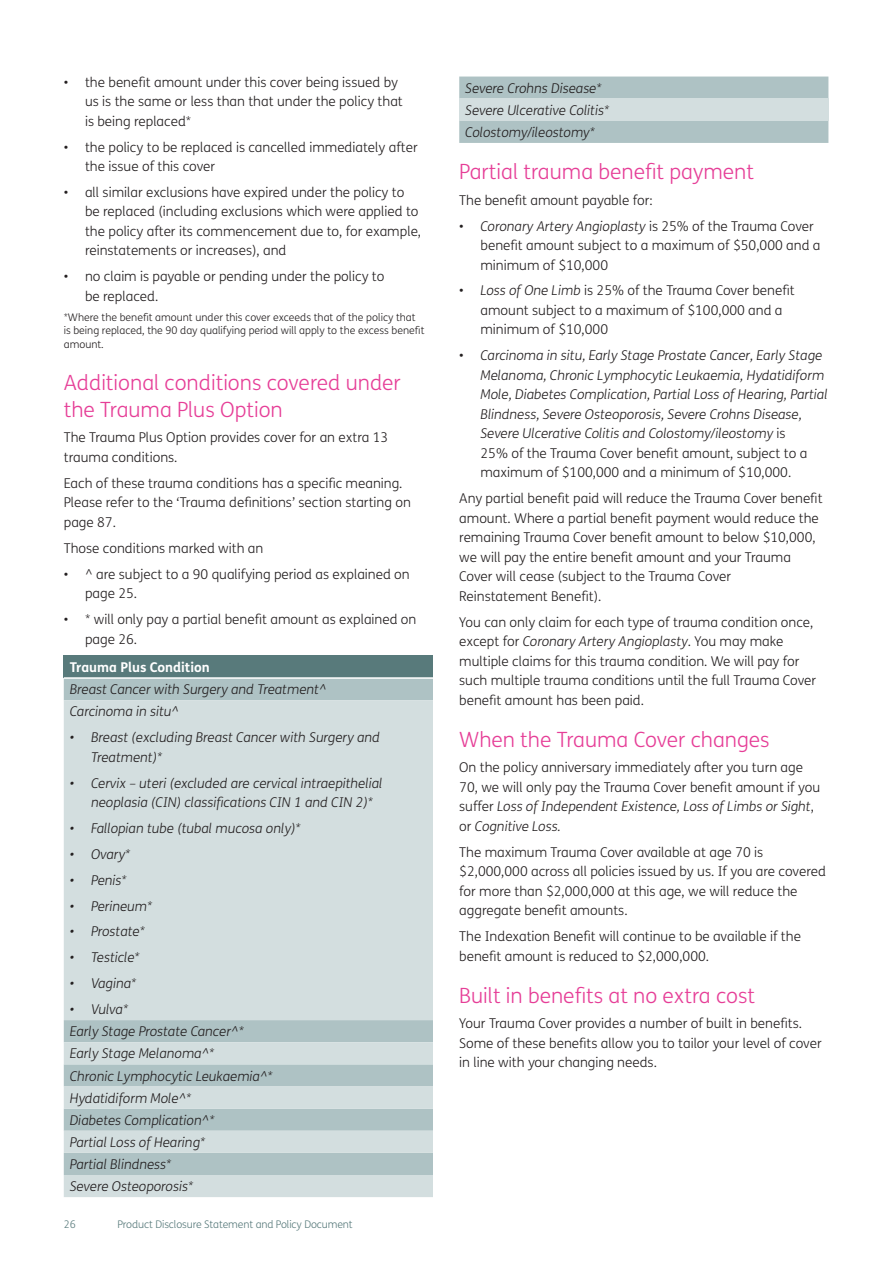
<style>
.page{position:relative;width:893px;height:1263px;background:#fff}
.page>*{position:absolute;margin:0;border:0;box-sizing:border-box;transform-origin:0 0}
.t1{font:300 21px/27px "FS Me";color:#e63e97}
.t2{font:300 13.5px/19.5px "FS Me";color:#231f20}
.t3{font:italic 300 13.5px/22.2px "FS Me";color:#231f20}
.t4{font:700 13.5px "FS Me";color:#fff}
.t5{font:300 10.5px/13.5px "FS Me";color:#231f20}
.t6{font:300 10.5px "FS Me";letter-spacing:-.01em;color:#587a7b}
.s1{font-style:italic}
.s2{font-style:normal}
</style>
<div class="page">
<div style="left:64px;top:656px;width:369px;height:22px;background:#587a7b"></div>
<div style="left:64px;top:679px;width:369px;height:21px;background:#aec2c4"></div>
<svg style="left:64px;top:700px;width:369px;height:497px;fill:#d3dedf"></svg>
<hr style="left:64px;top:677px;width:369px;height:2px;background:#fff">
<div style="left:459px;top:77px;width:369px;height:66px;background:#aec2c4"></div>
<div style="left:459px;top:99px;width:369px;height:22px;background:#d3dedf"></div>
<p class="t2" style="left:85px;top:72px;width:319px;text-indent:-21px">• the benefit amount under this cover being issued by us is the same or less than that under the policy that is being replaced*</p>
<p class="t2" style="left:85px;top:137px;width:334px;text-indent:-21px">• the policy to be replaced is cancelled immediately after the issue of this cover</p>
<p class="t2" style="left:85px;top:182px;width:338px;text-indent:-21px">• all similar exclusions have expired under the policy to be replaced (including exclusions which were applied to the policy after its commencement due to, for example, reinstatements or increases), and</p>
<p class="t2" style="left:85px;top:266px;width:301px;text-indent:-21px">• no claim is payable or pending under the policy to be replaced.</p>
<p class="t5" style="left:64px;top:310px;width:362px">*Where the benefit amount under this cover exceeds that of the policy that is being replaced, the 90 day qualifying period will apply to the excess benefit amount.</p>
<h1 class="t1" style="left:64px;top:368px;width:339px">Additional conditions covered under the Trauma Plus Option</h1>
<p class="t2" style="left:64px;top:428px;width:326px">The Trauma Plus Option provides cover for an extra 13 trauma conditions.</p>
<p class="t2" style="left:64px;top:473px;width:349px">Each of these trauma conditions has a specific meaning.<br>Please refer to the ‘Trauma definitions’ section starting on page 87.</p>
<p class="t2" style="left:64px;top:538px;width:201px">Those conditions marked with an</p>
<p class="t2" style="left:85px;top:564px;width:326px;text-indent:-21px">• ^ are subject to a 90 qualifying period as explained on page 25.</p>
<p class="t2" style="left:85px;top:609px;width:333px;text-indent:-21px">• * will only pay a partial benefit amount as explained on page 26.</p>
<p class="t4" style="left:70px;top:657px;width:142px">Trauma Plus Condition</p>
<p class="t3" style="left:70px;top:678px;width:258px">Breast Cancer with Surgery and Treatment^<br>Carcinoma in situ^</p>
<p class="t3" style="left:91px;top:727px;width:290px;line-height:19.5px;text-indent:-21px">• Breast (excluding Breast Cancer with Surgery and<br>Treatment)*</p>
<p class="t3" style="left:91px;top:773px;width:293px;line-height:19.5px;text-indent:-21px">• Cervix – uteri (excluded are cervical intraepithelial neoplasia (CIN) classifications CIN 1 and CIN 2)*</p>
<p class="t3" style="left:70px;top:817px;width:232px">• Fallopian tube (tubal mucosa only)*</p>
<p class="t3" style="left:70px;top:842px;width:62px">• Ovary*</p>
<p class="t3" style="left:70px;top:868px;width:58px">• Penis*</p>
<p class="t3" style="left:70px;top:894px;width:84px">• Perineum*</p>
<p class="t3" style="left:70px;top:920px;width:77px">• Prostate*</p>
<p class="t3" style="left:70px;top:946px;width:72px">• Testicle*</p>
<p class="t3" style="left:70px;top:972px;width:68px">• Vagina*</p>
<p class="t3" style="left:70px;top:998px;width:205px">• Vulva*<br>Early Stage Prostate Cancer^*<br>Early Stage Melanoma^*<br>Chronic Lymphocytic Leukaemia^*<br>Hydatidiform Mole^*<br>Diabetes Complication^*<br>Partial Loss of Hearing*<br>Partial Blindness*<br>Severe Osteoporosis*</p>
<p class="t6" style="left:64px;top:1217px;width:13px">26</p>
<p class="t6" style="left:118px;top:1217px;width:237px">Product Disclosure Statement and Policy Document</p>
<p class="t3" style="left:465px;top:76px;width:146px">Severe Crohns Disease*<br>Severe Ulcerative Colitis*<br>Colostomy/ileostomy*</p>
<h1 class="t1" style="left:459px;top:157px;width:296px">Partial trauma benefit payment</h1>
<p class="t2" style="left:459px;top:190px;width:195px">The benefit amount payable for:</p>
<p class="t2" style="left:480px;top:216px;width:341px;text-indent:-21px">• <span class="s1">Coronary Artery Angioplasty</span> is 25% of the Trauma Cover benefit amount subject to a maximum of $50,000 and a minimum of $10,000</p>
<p class="t2" style="left:480px;top:281px;width:316px;text-indent:-21px">• <span class="s1">Loss of One Limb</span> is 25% of the Trauma Cover benefit amount subject to a maximum of $100,000 and a minimum of $10,000</p>
<p class="t3" style="left:480px;top:345px;width:349px;line-height:19.5px;text-indent:-21px"><span class="s2">•</span> Carcinoma in situ, Early Stage Prostate Cancer, Early Stage Melanoma, Chronic Lymphocytic Leukaemia, Hydatidiform Mole, Diabetes Complication, Partial Loss of Hearing, Partial Blindness, Severe Osteoporosis, Severe Crohns Disease, Severe Ulcerative Colitis and Colostomy/ileostomy <span class="s2">is<br>25% of the Trauma Cover benefit amount, subject to a maximum of $100,000 and a minimum of $10,000.</span></p>
<p class="t2" style="left:459px;top:488px;width:365px">Any partial benefit paid will reduce the Trauma Cover benefit amount. Where a partial benefit payment would reduce the remaining Trauma Cover benefit amount to below $10,000, we will pay the entire benefit amount and your Trauma Cover will cease (subject to the Trauma Cover Reinstatement Benefit).</p>
<p class="t2" style="left:459px;top:612px;width:358px">You can only claim for each type of trauma condition once, except for <span class="s1">Coronary Artery Angioplasty</span>. You may make multiple claims for this trauma condition. We will pay for such multiple trauma conditions until the full Trauma Cover benefit amount has been paid.</p>
<h1 class="t1" style="left:459px;top:725px;width:312px">When the Trauma Cover changes</h1>
<p class="t2" style="left:459px;top:757px;width:362px">On the policy anniversary immediately after you turn age 70, we will only pay the Trauma Cover benefit amount if you suffer <span class="s1">Loss of Independent Existence, Loss of Limbs or Sight</span>, or <span class="s1">Cognitive Loss.</span></p>
<p class="t2" style="left:459px;top:842px;width:368px">The maximum Trauma Cover available at age 70 is $2,000,000 across all policies issued by us. If you are covered for more than $2,000,000 at this age, we will reduce the aggregate benefit amounts.</p>
<p class="t2" style="left:459px;top:926px;width:343px">The Indexation Benefit will continue to be available if the benefit amount is reduced to $2,000,000.</p>
<h1 class="t1" style="left:459px;top:981px;width:297px">Built in benefits at no extra cost</h1>
<p class="t2" style="left:459px;top:1013px;width:364px">Your Trauma Cover provides a number of built in benefits.<br>Some of these benefits allow you to tailor your level of cover in line with your changing needs.</p>
</div>
